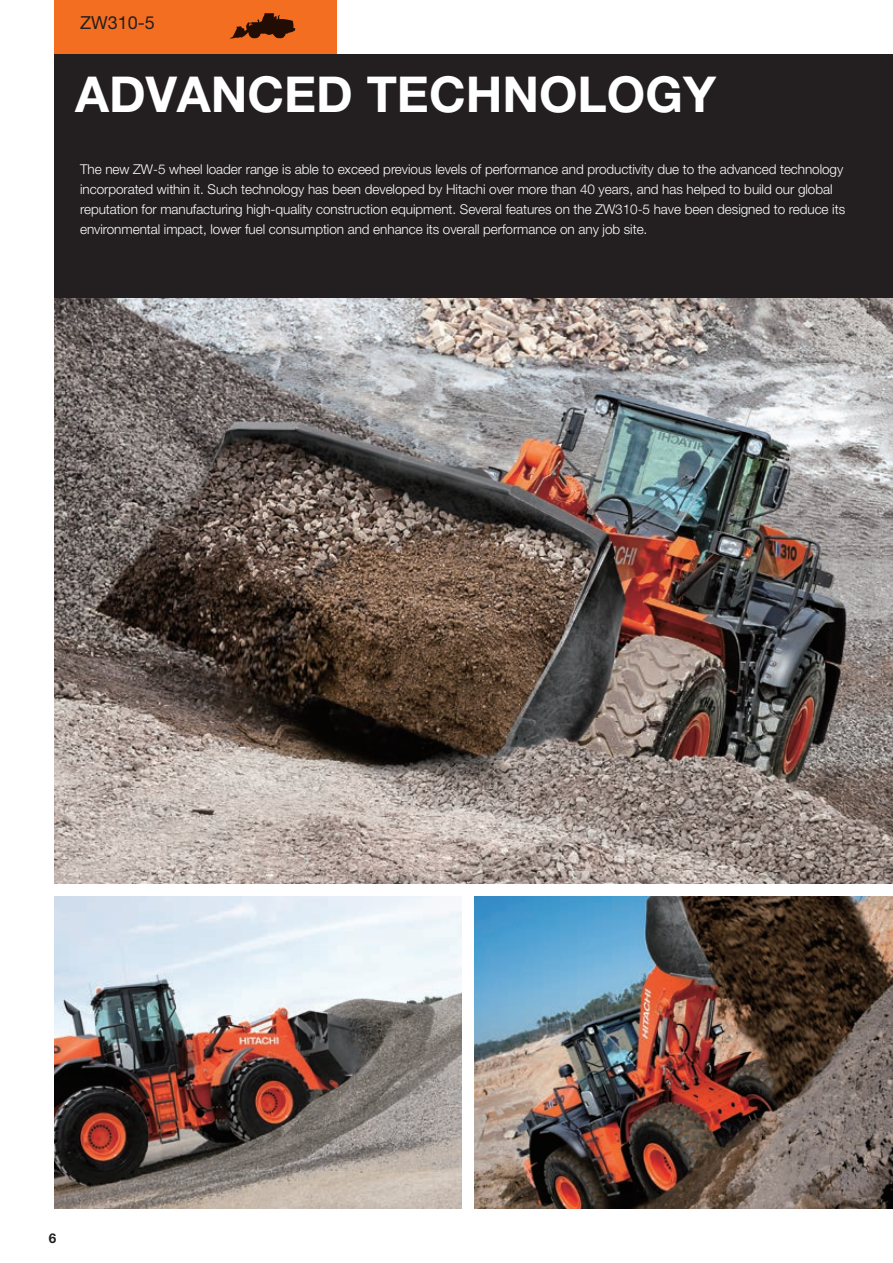
<style>
.page{position:relative;width:893px;height:1263px;background:#fff}
.page>*{position:absolute;margin:0;border:0;box-sizing:border-box;transform-origin:0 0}
.t1{font:700 49.5px "Helvetica Neue LT Pro";color:#fff}
.t2{font:18px "Helvetica Neue LT Pro";color:#231f20}
.t3{font:300 13.5px/19.8px "Helvetica Neue LT Pro";letter-spacing:-.005em;color:#fff}
.t4{font:700 13.5px "Helvetica Neue LT Pro";color:#231f20}
</style>
<div class="page">
<div style="left:54px;top:0;width:282px;height:54px;background:#f36e21"></div>
<svg style="left:229px;top:13px;width:66px;height:26px"></svg>
<img style="left:54px;top:298px;width:839px;height:585px">
<img style="left:54px;top:896px;width:407px;height:313px">
<img style="left:474px;top:896px;width:419px;height:313px">
<div style="left:54px;top:54px;width:839px;height:244px;background:#231f20"></div>
<h2 class="t2" style="left:80px;top:12px;width:76px">ZW310-5</h2>
<h1 class="t1" style="left:75px;top:64px;width:642px">ADVANCED TECHNOLOGY</h1>
<p class="t3" style="left:80px;top:159px;width:766px">The new ZW-5 wheel loader range is able to exceed previous levels of performance and productivity due to the advanced technology incorporated within it. Such technology has been developed by Hitachi over more than 40 years, and has helped to build our global reputation for manufacturing high-quality construction equipment. Several features on the ZW310-5 have been designed to reduce its environmental impact, lower fuel consumption and enhance its overall performance on any job site.</p>
<p class="t4" style="left:49px;top:1230px;width:9px">6</p>
</div>
